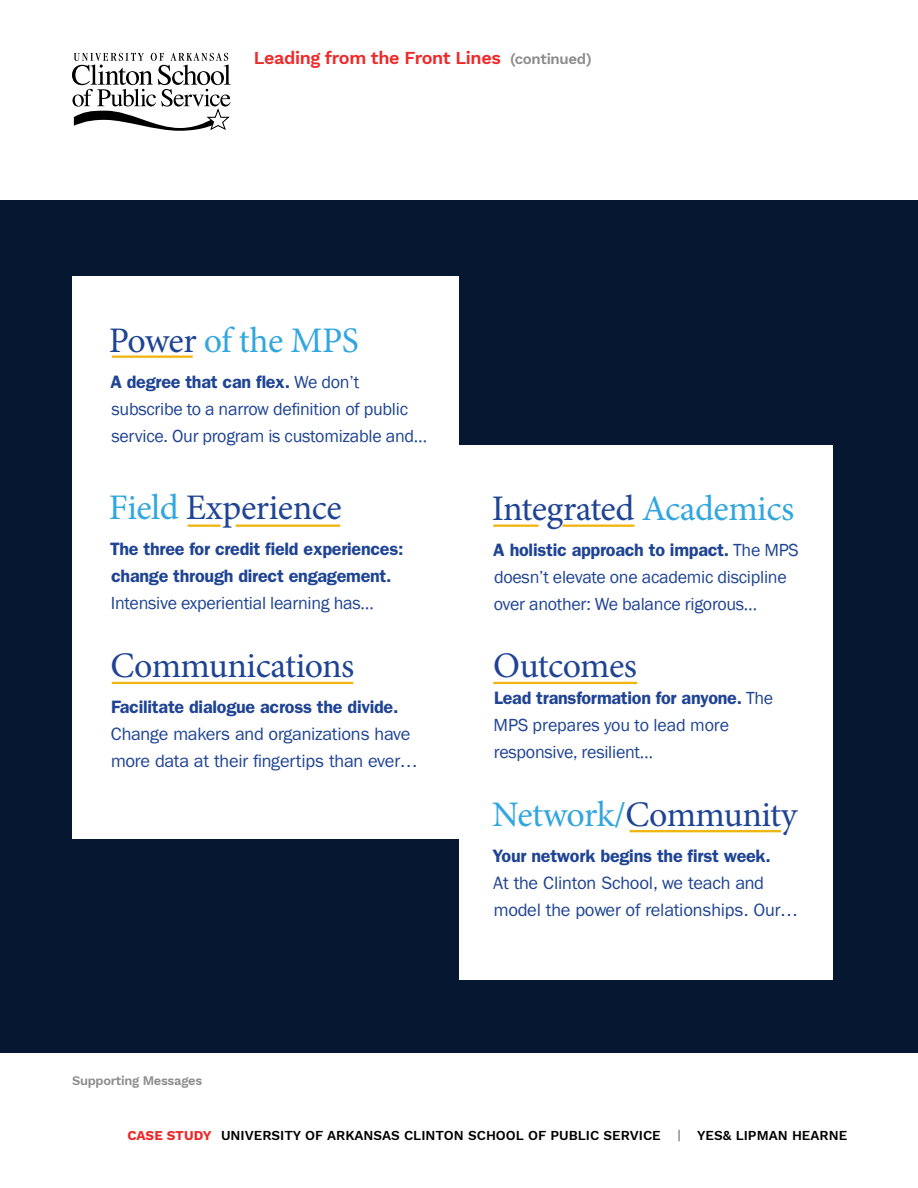
<style>
.page{position:relative;width:918px;height:1188px;background:#fff}
.page>*{position:absolute;margin:0;border:0;box-sizing:border-box;transform-origin:0 0}
.t1{font:36px "Minion Pro";letter-spacing:-.015em;color:#1f4494}
.t2{font:36px "Minion Pro";letter-spacing:-.02em;color:#32a6de}
.t3{font:18px/27px "Franklin Gothic";letter-spacing:-.015em;color:#1f4494}
.t4{font:18px/27px "ITC Franklin Gothic Std";letter-spacing:-.015em;color:#1f4494}
.t5{font:600 18px/27px "ITC Franklin Gothic Std";letter-spacing:-.015em;color:#1f4494}
.Case_head_B{font:600 18px "Work Sans";letter-spacing:-.02em;color:#ee2929}
.Case_footer{font:600 13.5px "Work Sans";color:#000}
.Case_caption_B{font:600 12.9px "Work Sans";letter-spacing:-.02em;color:#8c8c8c}
.s1{font-size:15px;color:#8c8c8c}
.s2{color:#1f4494}
.s3{font-family:"ITC Franklin Gothic Std";font-weight:600}
.s4{color:#32a6de}
.s5{font-family:"Franklin Gothic";font-weight:400}
.s6{font-weight:600}
.s7{font-weight:700;color:#ee2929}
.s8{font-weight:300}
</style>
<div class="page">
<div style="left:0;top:201px;width:918px;height:852px;background:#061731"></div>
<div style="left:72px;top:276px;width:387px;height:563px;background:#fff"></div>
<div style="left:459px;top:446px;width:374px;height:534px;background:#fff"></div>
<svg style="left:72px;top:53px;width:159px;height:78px"></svg>
<hr style="left:112px;top:355px;width:81px;height:3px;background:#f0b60f">
<hr style="left:188px;top:525px;width:33px;height:2px;background:#f0b60f">
<hr style="left:236px;top:525px;width:104px;height:2px;background:#f0b60f">
<hr style="left:112px;top:682px;width:241px;height:2px;background:#f0b60f">
<hr style="left:493px;top:682px;width:144px;height:2px;background:#f0b60f">
<hr style="left:630px;top:830px;width:151px;height:2px;background:#f0b60f">
<hr style="left:493px;top:525px;width:46px;height:2px;background:#f0b60f">
<hr style="left:563px;top:525px;width:71px;height:2px;background:#f0b60f">
<p class="Case_head_B" style="left:254px;top:45px;width:339px">Leading from the Front Lines <span class="s1">(continued)</span></p>
<p class="t2" style="left:109px;top:316px;width:251px"><span class="s2">Power</span> of the MPS</p>
<p class="t3" style="left:110px;top:369px;width:318px"><span class="s3">A degree that can flex.</span> We don’t subscribe to a narrow definition of public service. Our program is customizable and…</p>
<p class="t1" style="left:109px;top:484px;width:234px"><span class="s4">Field</span> Experience</p>
<p class="t5" style="left:110px;top:536px;width:295px">The three for credit field experiences: change through direct engagement.<br><span class="s5">Intensive experiential learning has…</span></p>
<p class="t1" style="left:110px;top:642px;width:245px">Communications</p>
<p class="t4" style="left:111px;top:694px;width:309px"><span class="s6">Facilitate dialogue across the divide.<br></span>Change makers and organizations have more data at their fingertips than ever…</p>
<p class="Case_caption_B" style="left:72px;top:1071px;width:132px">Supporting Messages</p>
<p class="t1" style="left:492px;top:484px;width:304px">Integrated <span class="s4">Academics</span></p>
<p class="t3" style="left:493px;top:537px;width:307px"><span class="s3">A holistic approach to impact.</span> The MPS doesn’t elevate one academic discipline over another: We balance rigorous…</p>
<p class="t1" style="left:493px;top:642px;width:145px">Outcomes</p>
<p class="t3" style="left:494px;top:685px;width:281px"><span class="s3">Lead transformation for anyone.</span> The<br>MPS prepares you to lead more responsive, resilient…</p>
<p class="t1" style="left:492px;top:791px;width:307px"><span class="s4">Network/</span>Community</p>
<p class="t4" style="left:492px;top:843px;width:307px"><span class="s6">Your network begins the first week.<br></span>At the Clinton School, we teach and model the power of relationships. Our…</p>
<p class="Case_footer" style="left:127px;top:1125px;width:535px"><span class="s7">CASE STUDY</span> UNIVERSITY OF ARKANSAS CLINTON SCHOOL OF PUBLIC SERVICE</p>
<p class="Case_footer" style="left:678px;top:1125px;width:171px"><span class="s8">|</span> YES&amp; LIPMAN HEARNE</p>
</div>
